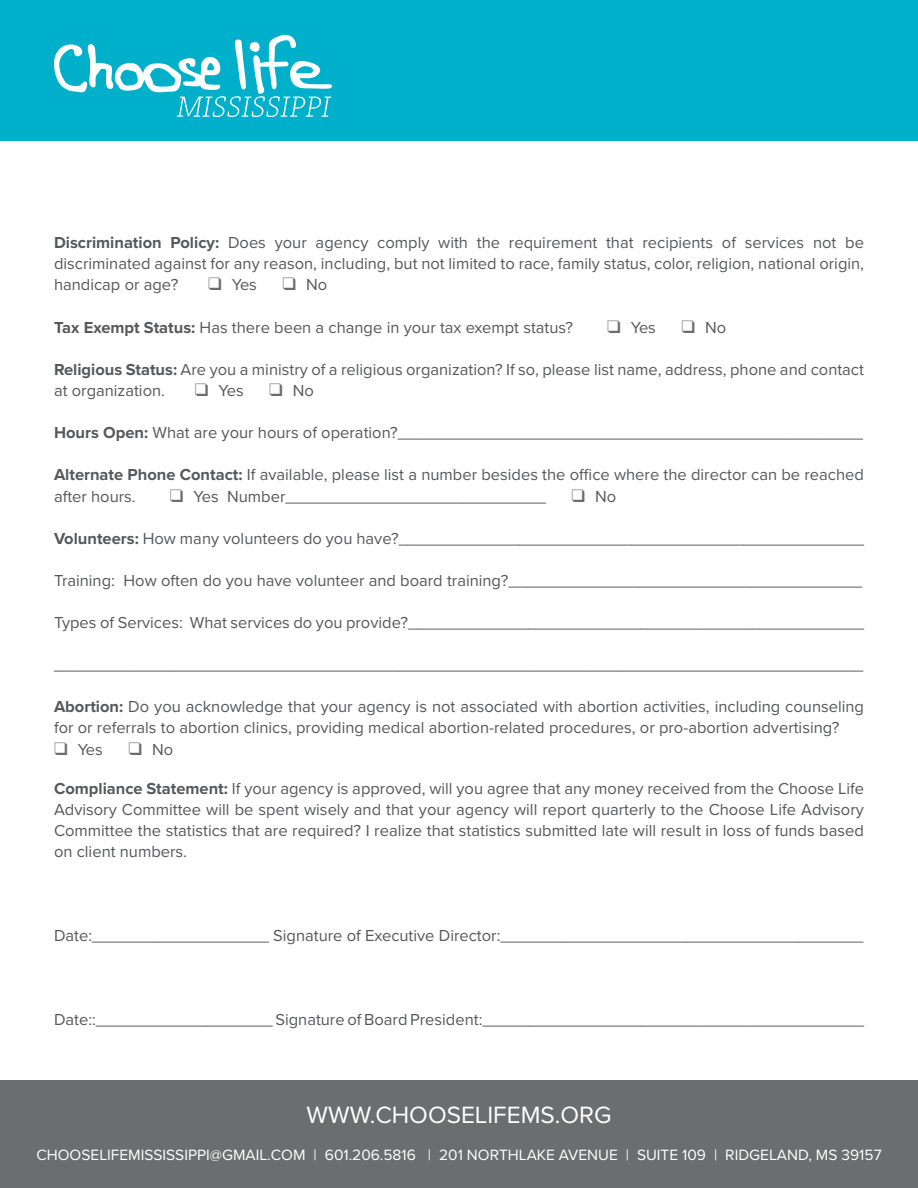
<style>
.page{position:relative;width:918px;height:1188px;background:#fff}
.page>*{position:absolute;margin:0;border:0;box-sizing:border-box;transform-origin:0 0}
.t1{font:24.45px "Proxima Nova";color:#fff}
.t2{font:16.5px/21px "Proxima Nova";color:#57585a}
.t3{font:15.45px "Proxima Nova";color:#fff}
.s1{font-weight:700}
.s2{color:#6c6d70}
</style>
<div class="page">
<div style="left:0;top:1080px;width:918px;height:108px;background:#6c6d70"></div>
<div style="left:0;top:0;width:918px;height:140px;background:#00b0ca"></div>
<svg style="left:54px;top:34px;width:279px;height:83px"></svg>
<p class="t2" style="left:54px;top:232px;width:812px;text-align:justify"><span class="s1">Discrimination Policy:</span> Does your agency comply with the requirement that recipients of services not be discriminated against for any reason, including, but not limited to race, family status, color, religion, national origin, handicap or age?</p>
<p class="t2" style="left:208px;top:275px;width:50px"><span class="s2">❑</span> Yes</p>
<p class="t2" style="left:283px;top:275px;width:46px"><span class="s2">❑</span> No</p>
<p class="t2" style="left:54px;top:317px;width:521px"><span class="s1">Tax Exempt Status:</span> Has there been a change in your tax exempt status?</p>
<p class="t2" style="left:607px;top:317px;width:50px"><span class="s2">❑</span> Yes</p>
<p class="t2" style="left:682px;top:317px;width:46px"><span class="s2">❑</span> No</p>
<p class="t2" style="left:54px;top:359px;width:812px;line-height:21.6px"><span class="s1">Religious Status:</span> Are you a ministry of a religious organization? If so, please list name, address, phone and contact at organization.</p>
<p class="t2" style="left:195px;top:381px;width:50px"><span class="s2">❑</span> Yes</p>
<p class="t2" style="left:269px;top:381px;width:46px"><span class="s2">❑</span> No</p>
<p class="t2" style="left:54px;top:423px;width:811px"><span class="s1">Hours Open:</span> What are your hours of operation?__________________________________________________</p>
<p class="t2" style="left:54px;top:464px;width:811px;line-height:21.6px"><span class="s1">Alternate Phone Contact:</span> If available, please list a number besides the office where the director can be reached after hours.</p>
<p class="t2" style="left:170px;top:486px;width:378px"><span class="s2">❑</span> Yes Number____________________________</p>
<p class="t2" style="left:572px;top:486px;width:46px"><span class="s2">❑</span> No</p>
<p class="t2" style="left:54px;top:528px;width:811px"><span class="s1">Volunteers:</span> How many volunteers do you have?__________________________________________________</p>
<p class="t2" style="left:54px;top:570px;width:810px">Training: How often do you have volunteer and board training?______________________________________</p>
<p class="t2" style="left:54px;top:612px;width:811px">Types of Services: What services do you provide?_________________________________________________</p>
<p class="t2" style="left:54px;top:654px;width:811px">_______________________________________________________________________________________</p>
<p class="t2" style="left:54px;top:696px;width:812px"><span class="s1">Abortion:</span> Do you acknowledge that your agency is not associated with abortion activities, including counseling for or referrals to abortion clinics, providing medical abortion-related procedures, or pro-abortion advertising?</p>
<p class="t2" style="left:54px;top:739px;width:50px"><span class="s2">❑</span> Yes</p>
<p class="t2" style="left:128px;top:739px;width:46px"><span class="s2">❑</span> No</p>
<p class="t2" style="left:54px;top:778px;width:812px;text-align:justify"><span class="s1">Compliance Statement:</span> If your agency is approved, will you agree that any money received from the Choose Life Advisory Committee will be spent wisely and that your agency will report quarterly to the Choose Life Advisory Committee the statistics that are required? I realize that statistics submitted late will result in loss of funds based on client numbers.</p>
<p class="t2" style="left:54px;top:925px;width:811px">Date:___________________ Signature of Executive Director:_______________________________________</p>
<p class="t2" style="left:54px;top:1009px;width:812px">Date::___________________ Signature of Board President:_________________________________________</p>
<p class="t1" style="left:307px;top:1100px;width:306px">WWW.CHOOSELIFEMS.ORG</p>
<p class="t3" style="left:36px;top:1145px;width:847px">CHOOSELIFEMISSISSIPPI@GMAIL.COM | 601.206.5816 | 201 NORTHLAKE AVENUE | SUITE 109 | RIDGELAND, MS 39157</p>
</div>
